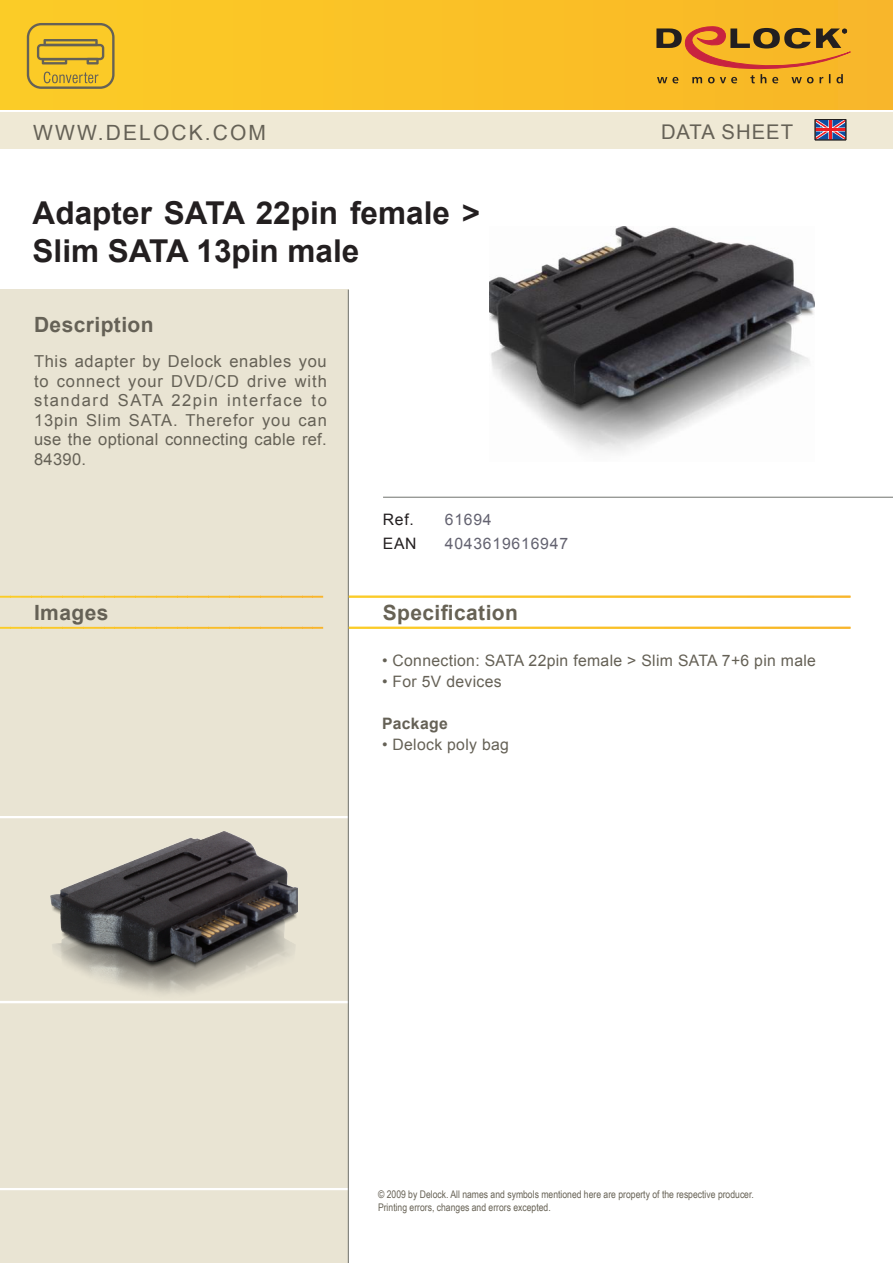
<style>
.page{position:relative;width:893px;height:1263px;background:#fff}
.page>*{position:absolute;margin:0;border:0;box-sizing:border-box;transform-origin:0 0}
.t1{font:700 31.5px/37.8px "Arial";color:#231f20}
.t2{font:700 21px "Arial";letter-spacing:.02em;color:#656156}
.t3{font:21px "Arial";letter-spacing:.1em;color:#656156}
.t4{font:700 21px "Arial";letter-spacing:.02em;color:#676255}
.t5{font:20.25px "Arial";letter-spacing:.05em;color:#656156}
.t6{font:16.5px/19.5px "Arial";letter-spacing:.02em;color:#656156;text-align:justify}
.t7{font:15.75px "Arial";letter-spacing:.02em;color:#656156}
.t8{font:15.75px/24px "Arial";letter-spacing:.05em;color:#636270}
.t9{font:15.75px/24px "Arial";letter-spacing:.05em;color:#231f20}
.t10{font:700 15.75px "Arial";letter-spacing:.02em;color:#656156}
.t11{font:10.5px/13.5px "Arial Narrow";color:#676255}
</style>
<div class="page">
<div style="left:0;top:290px;width:349px;height:973px;background:#e9e4d3"></div>
<svg style="left:0;top:596px;width:10px;height:33px"></svg>
<svg style="left:10px;top:596px;width:11px;height:33px"></svg>
<svg style="left:21px;top:596px;width:10px;height:33px"></svg>
<svg style="left:31px;top:596px;width:11px;height:33px"></svg>
<svg style="left:42px;top:596px;width:10px;height:33px"></svg>
<svg style="left:52px;top:596px;width:11px;height:33px"></svg>
<svg style="left:63px;top:596px;width:10px;height:33px"></svg>
<svg style="left:73px;top:596px;width:10px;height:33px"></svg>
<svg style="left:83px;top:596px;width:11px;height:33px"></svg>
<svg style="left:94px;top:596px;width:10px;height:33px"></svg>
<svg style="left:104px;top:596px;width:11px;height:33px"></svg>
<svg style="left:115px;top:596px;width:10px;height:33px"></svg>
<svg style="left:125px;top:596px;width:11px;height:33px"></svg>
<svg style="left:136px;top:596px;width:10px;height:33px"></svg>
<svg style="left:146px;top:596px;width:10px;height:33px"></svg>
<svg style="left:156px;top:596px;width:11px;height:33px"></svg>
<svg style="left:167px;top:596px;width:10px;height:33px"></svg>
<svg style="left:177px;top:596px;width:11px;height:33px"></svg>
<svg style="left:188px;top:596px;width:10px;height:33px"></svg>
<svg style="left:198px;top:596px;width:10px;height:33px"></svg>
<svg style="left:208px;top:596px;width:11px;height:33px"></svg>
<svg style="left:219px;top:596px;width:10px;height:33px"></svg>
<svg style="left:229px;top:596px;width:11px;height:33px"></svg>
<svg style="left:240px;top:596px;width:10px;height:33px"></svg>
<svg style="left:250px;top:596px;width:11px;height:33px"></svg>
<svg style="left:261px;top:596px;width:10px;height:33px"></svg>
<svg style="left:271px;top:596px;width:10px;height:33px"></svg>
<svg style="left:281px;top:596px;width:11px;height:33px"></svg>
<svg style="left:292px;top:596px;width:10px;height:33px"></svg>
<svg style="left:302px;top:596px;width:11px;height:33px"></svg>
<svg style="left:313px;top:596px;width:10px;height:33px"></svg>
<hr style="left:323px;top:596px;width:1px;height:33px;background:#f8b52c">
<div style="left:0;top:0;width:893px;height:109px;background:#fac226"></div>
<div style="left:0;top:113px;width:893px;height:36px;background:#efe9d5"></div>
<svg style="left:656px;top:26px;width:195px;height:57px"></svg>
<svg style="left:817px;top:121px;width:27px;height:17px"></svg>
<hr style="left:829px;top:120px;width:3px;height:20px;background:#ee1d23">
<hr style="left:815px;top:128px;width:31px;height:3px;background:#ee1d23">
<div style="left:815px;top:119px;width:31px;height:21px;border:1px solid #231f20"></div>
<hr style="left:383px;top:497px;width:510px;height:1px;background:#70726e">
<hr style="left:0;top:816px;width:349px;height:2px;background:#fff">
<hr style="left:0;top:1001px;width:349px;height:2px;background:#fff">
<hr style="left:0;top:1188px;width:349px;height:2px;background:#fff">
<svg style="left:27px;top:23px;width:88px;height:66px"></svg>
<hr style="left:348px;top:290px;width:1px;height:973px;background:#70726e">
<svg style="left:349px;top:596px;width:501px;height:33px"></svg>
<img style="left:489px;top:226px;width:325px;height:226px">
<img style="left:50px;top:832px;width:248px;height:172px">
<p class="t3" style="left:33px;top:118px;width:234px">WWW.DELOCK.COM</p>
<p class="t5" style="left:661px;top:119px;width:134px">DATA SHEET</p>
<h1 class="t1" style="left:33px;top:195px;width:449px">Adapter SATA 22pin female &gt;<br>Slim SATA 13pin male</h1>
<p class="t2" style="left:34px;top:311px;width:121px">Description</p>
<p class="t6" style="left:34px;top:352px;width:294px">This adapter by Delock enables you to connect your DVD/CD drive with standard SATA 22pin interface to 13pin Slim SATA. Therefor you can use the optional connecting cable ref.<br>84390.</p>
<p class="t2" style="left:34px;top:599px;width:76px">Images</p>
<p class="t9" style="left:383px;top:508px;width:35px">Ref.<br>EAN</p>
<p class="t8" style="left:445px;top:508px;width:125px">61694<br>4043619616947</p>
<p class="t4" style="left:383px;top:599px;width:137px">Specification</p>
<p class="t7" style="left:382px;top:650px;width:436px">• Connection: SATA 22pin female &gt; Slim SATA 7+6 pin male</p>
<p class="t7" style="left:382px;top:671px;width:121px">• For 5V devices</p>
<p class="t10" style="left:382px;top:713px;width:67px">Package</p>
<p class="t7" style="left:382px;top:734px;width:128px">• Delock poly bag</p>
<p class="t11" style="left:378px;top:1187px;width:377px">© 2009 by Delock. All names and symbols mentioned here are property of the respective producer.<br>Printing errors, changes and errors excepted.</p>
</div>
